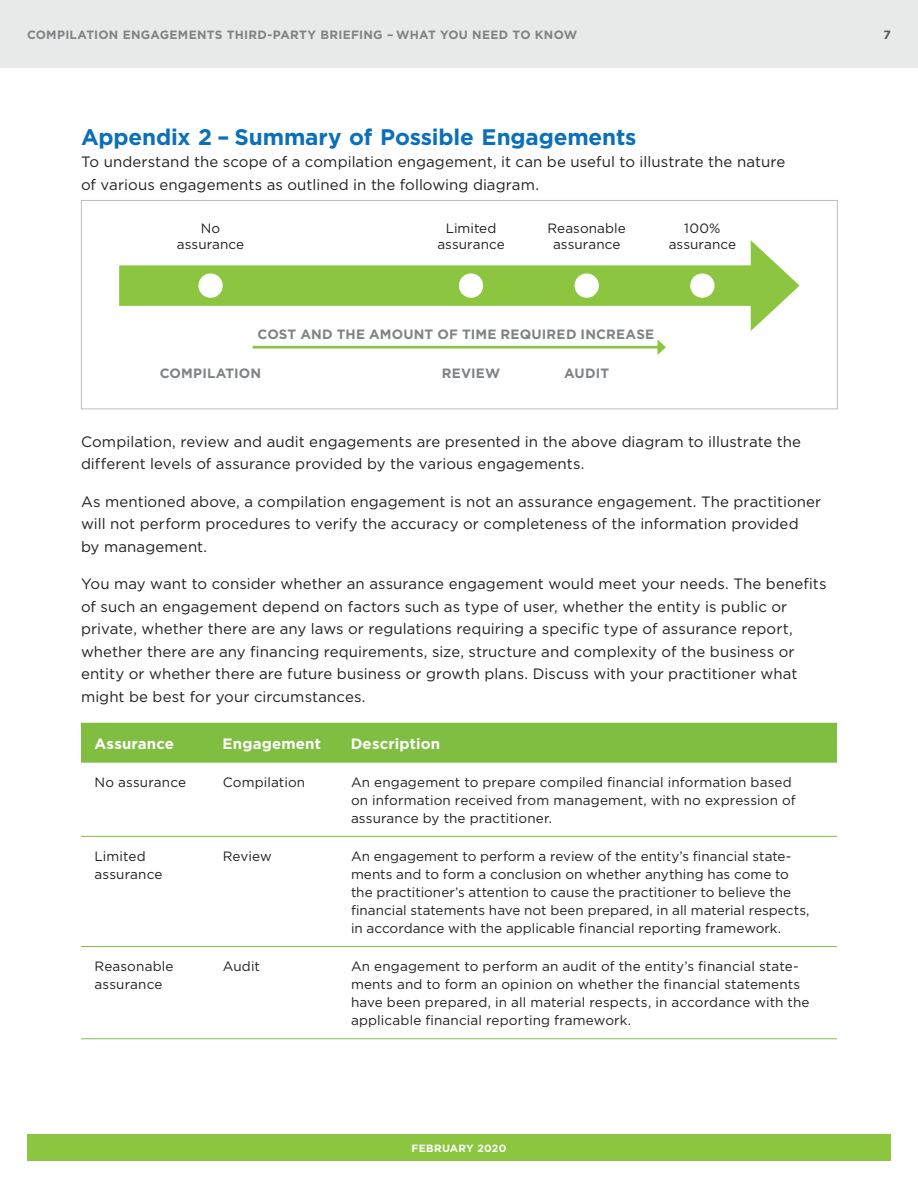
<style>
.page{position:relative;width:918px;height:1188px;background:#fff}
.page>*{position:absolute;margin:0;border:0;box-sizing:border-box;transform-origin:0 0}
.t1{font:700 22.5px "Gotham";letter-spacing:-.01em;color:#0b70b9}
.t2{font:15px/22.5px "Gotham";letter-spacing:.005em;color:#231f20}
.t3{font:700 15px "Gotham";letter-spacing:.01em;color:#fff}
.t4{font:13.5px/18px "Gotham";letter-spacing:.005em;color:#231f20}
.t5{font:700 13.5px "Gotham";letter-spacing:.015em;color:#808385}
.t6{font:700 12px "Gotham";letter-spacing:.025em;color:#808385}
.t7{font:700 12px "Gotham";color:#58595b}
.t8{font:700 10.5px "Gotham";letter-spacing:.025em;color:#fff}
</style>
<div class="page">
<div style="left:119px;top:265px;width:647px;height:41px;background:#8cc640"></div>
<svg style="left:751px;top:240px;width:49px;height:91px"></svg>
<hr style="left:253px;top:346px;width:407px;height:3px;background:#8cc640">
<svg style="left:657px;top:339px;width:9px;height:16px"></svg>
<div style="left:198px;top:273px;width:25px;height:25px;background:#fff;border-radius:50%"></div>
<div style="left:459px;top:273px;width:24px;height:25px;background:#fff;border-radius:50%"></div>
<div style="left:575px;top:273px;width:24px;height:25px;background:#fff;border-radius:50%"></div>
<div style="left:690px;top:273px;width:25px;height:25px;background:#fff;border-radius:50%"></div>
<div style="left:81px;top:200px;width:757px;height:209px;border:1px solid #bcbdbf"></div>
<div style="left:81px;top:723px;width:756px;height:39px;background:#80be41"></div>
<hr style="left:81px;top:762px;width:756px;height:1px;background:#80be41">
<hr style="left:81px;top:836px;width:756px;height:1px;background:#80be41">
<hr style="left:81px;top:946px;width:756px;height:1px;background:#80be41">
<hr style="left:81px;top:1038px;width:756px;height:1px;background:#80be41">
<div style="left:27px;top:1134px;width:864px;height:27px;background:#8cc640"></div>
<div style="left:0;top:0;width:918px;height:68px;background:#e8e9e9"></div>
<p class="t6" style="left:27px;top:30px;width:552px">COMPILATION ENGAGEMENTS THIRD-PARTY BRIEFING – WHAT YOU NEED TO KNOW</p>
<p class="t7" style="left:884px;top:30px;width:9px">7</p>
<h3 class="t1" style="left:81px;top:128px;width:557px">Appendix 2 – Summary of Possible Engagements</h3>
<p class="t2" style="left:81px;top:152px;width:706px">To understand the scope of a compilation engagement, it can be useful to illustrate the nature of various engagements as outlined in the following diagram.</p>
<p class="t4" style="left:177px;top:221px;width:69px;line-height:16.2px;text-align:center">No assurance</p>
<p class="t4" style="left:548px;top:221px;width:80px;line-height:16.2px;text-align:center">Reasonable assurance</p>
<p class="t4" style="left:437px;top:221px;width:69px;line-height:16.2px;text-align:center">Limited assurance</p>
<p class="t4" style="left:669px;top:221px;width:69px;line-height:16.2px;text-align:center">100% assurance</p>
<p class="t5" style="left:258px;top:329px;width:398px">COST AND THE AMOUNT OF TIME REQUIRED INCREASE</p>
<p class="t5" style="left:160px;top:368px;width:103px">COMPILATION</p>
<p class="t5" style="left:442px;top:368px;width:60px">REVIEW</p>
<p class="t5" style="left:564px;top:368px;width:46px">AUDIT</p>
<p class="t2" style="left:81px;top:431px;width:722px">Compilation, review and audit engagements are presented in the above diagram to illustrate the different levels of assurance provided by the various engagements.</p>
<p class="t2" style="left:81px;top:491px;width:742px">As mentioned above, a compilation engagement is not an assurance engagement. The practitioner will not perform procedures to verify the accuracy or completeness of the information provided<br>by management.</p>
<p class="t2" style="left:81px;top:574px;width:747px">You may want to consider whether an assurance engagement would meet your needs. The benefits of such an engagement depend on factors such as type of user, whether the entity is public or private, whether there are any laws or regulations requiring a specific type of assurance report, whether there are any financing requirements, size, structure and complexity of the business or entity or whether there are future business or growth plans. Discuss with your practitioner what might be best for your circumstances.</p>
<p class="t3" style="left:94px;top:738px;width:81px">Assurance</p>
<p class="t3" style="left:223px;top:738px;width:100px">Engagement</p>
<p class="t3" style="left:351px;top:738px;width:91px">Description</p>
<p class="t4" style="left:94px;top:774px;width:93px">No assurance</p>
<p class="t4" style="left:223px;top:774px;width:84px">Compilation</p>
<p class="t4" style="left:351px;top:774px;width:446px">An engagement to prepare compiled financial information based on information received from management, with no expression of assurance by the practitioner.</p>
<p class="t4" style="left:95px;top:848px;width:69px">Limited assurance</p>
<p class="t4" style="left:223px;top:848px;width:50px">Review</p>
<p class="t4" style="left:351px;top:848px;width:460px">An engagement to perform a review of the entity’s financial state&shy;ments and to form a conclusion on whether anything has come to the practitioner’s attention to cause the practitioner to believe the financial statements have not been prepared, in all material respects, in accordance with the applicable financial reporting framework.</p>
<p class="t4" style="left:95px;top:958px;width:81px">Reasonable assurance</p>
<p class="t4" style="left:223px;top:958px;width:39px">Audit</p>
<p class="t4" style="left:351px;top:958px;width:460px">An engagement to perform an audit of the entity’s financial state&shy;ments and to form an opinion on whether the financial statements have been prepared, in all material respects, in accordance with the applicable financial reporting framework.</p>
<p class="t8" style="left:412px;top:1144px;width:96px">FEBRUARY 2020</p>
</div>
